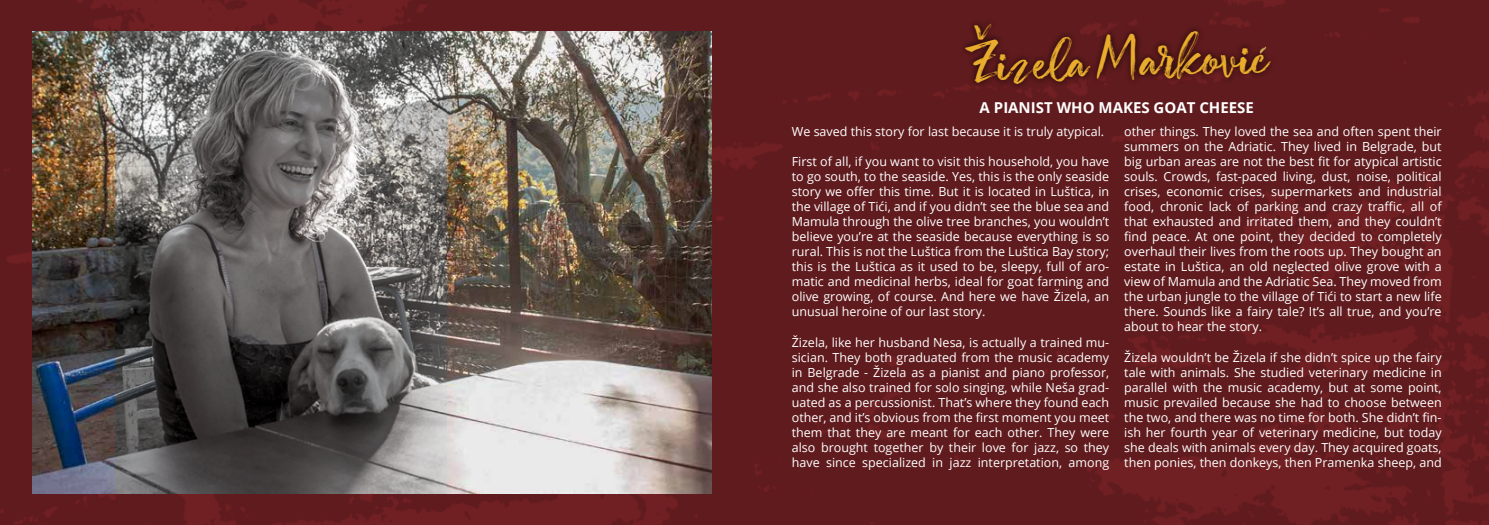
<style>
.page{position:relative;width:1489px;height:525px;background:#fff}
.page>*{position:absolute;margin:0;border:0;box-sizing:border-box;transform-origin:0 0}
.t1{font:30px "Basting Brush";color:#e9ac2d}
.t2{font:700 15px "Open Sans";color:#fff}
.t3{font:12.5px/15px "Open Sans";color:#fff;text-align:justify}
</style>
<div class="page">
<img style="left:0;top:0;width:1488px;height:524px">
<img style="left:33px;top:31px;width:678px;height:462px">
<div style="left:959px;top:17px;width:317px;height:73px;background:#000;opacity:.85"></div>
<img style="left:115px;top:31px;width:331px;height:462px">
<svg style="left:1259px;top:47px;width:7px;height:6px"></svg>
<h1 class="t1" style="left:964px;top:51px;width:305px;rotate:-1deg">Žizela Markovic</h1>
<p class="t2" style="left:979px;top:97px;width:276px">A PIANIST WHO MAKES GOAT CHEESE</p>
<p class="t3" style="left:791px;top:124px;width:314px">We saved this story for last because it is truly atypical.</p>
<p class="t3" style="left:791px;top:154px;width:319px">First of all, if you want to visit this household, you have to go south, to the seaside. Yes, this is the only seaside story we offer this time. But it is located in Luštica, in the village of Tići, and if you didn’t see the blue sea and Mamula through the olive tree branches, you wouldn’t believe you’re at the seaside because everything is so rural. This is not the Luštica from the Luštica Bay story; this is the Luštica as it used to be, sleepy, full of aro&shy;matic and medicinal herbs, ideal for goat farming and olive growing, of course. And here we have Žizela, an unusual heroine of our last story.</p>
<p class="t3" style="left:791px;top:334px;width:319px">Žizela, like her husband Nesa, is actually a trained mu&shy;sician. They both graduated from the music academy in Belgrade - Žizela as a pianist and piano professor, and she also trained for solo singing, while Neša grad&shy;uated as a percussionist. That’s where they found each other, and it’s obvious from the first moment you meet them that they are meant for each other. They were also brought together by their love for jazz, so they have since specialized in jazz interpretation, among</p>
<p class="t3" style="left:1124px;top:124px;width:319px">other things. They loved the sea and often spent their summers on the Adriatic. They lived in Belgrade, but big urban areas are not the best fit for atypical artistic souls. Crowds, fast-paced living, dust, noise, political crises, economic crises, supermarkets and industrial food, chronic lack of parking and crazy traffic, all of that exhausted and irritated them, and they couldn’t find peace. At one point, they decided to completely overhaul their lives from the roots up. They bought an estate in Luštica, an old neglected olive grove with a view of Mamula and the Adriatic Sea. They moved from the urban jungle to the village of Tići to start a new life there. Sounds like a fairy tale? It’s all true, and you’re about to hear the story.</p>
<p class="t3" style="left:1124px;top:349px;width:319px">Žizela wouldn’t be Žizela if she didn’t spice up the fairy tale with animals. She studied veterinary medicine in parallel with the music academy, but at some point, music prevailed because she had to choose between the two, and there was no time for both. She didn’t fin&shy;ish her fourth year of veterinary medicine, but today she deals with animals every day. They acquired goats, then ponies, then donkeys, then Pramenka sheep, and</p>
</div>
